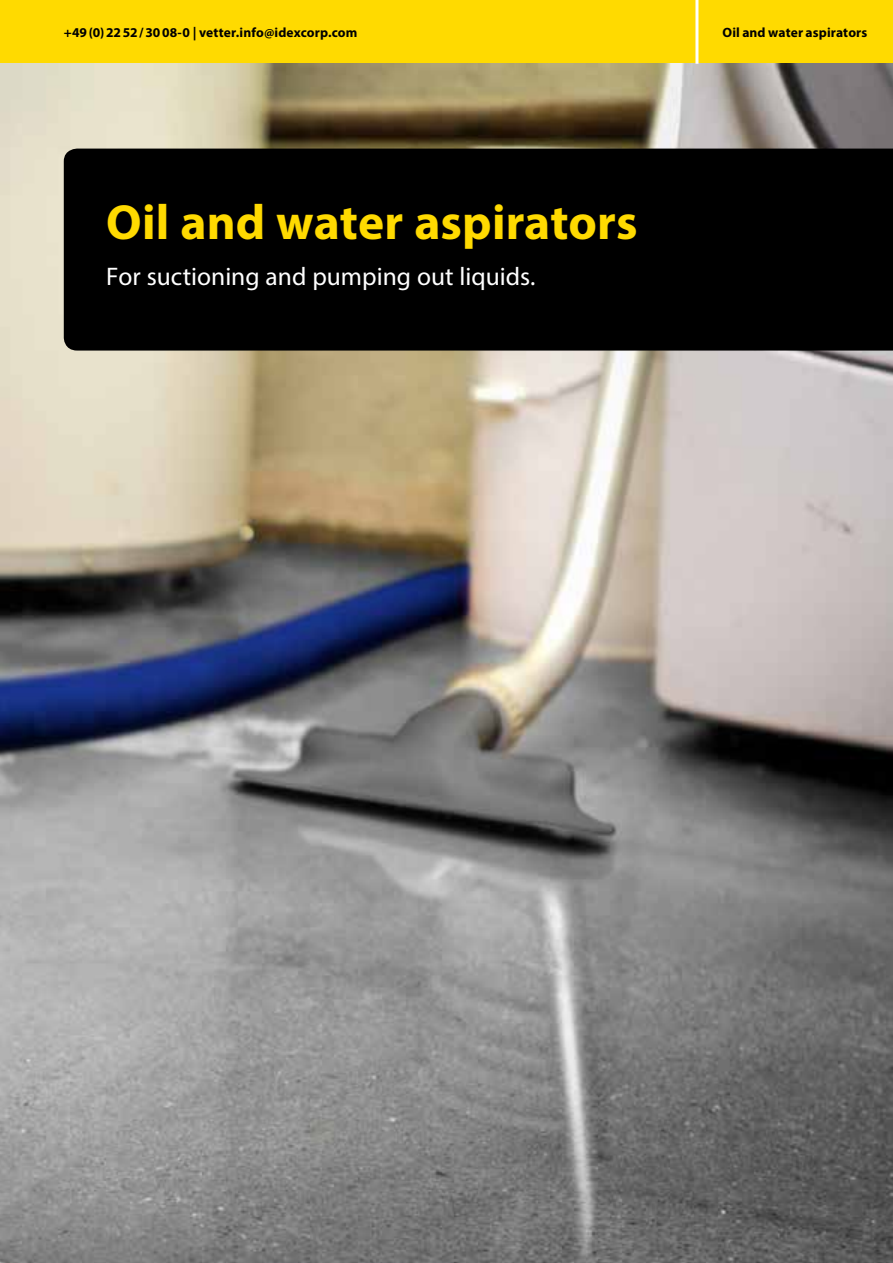
<style>
.page{position:relative;width:893px;height:1263px;background:#fff}
.page>*{position:absolute;margin:0;border:0;box-sizing:border-box;transform-origin:0 0}
.t1{font:700 49.5px "Myriad Pro";color:#ffda00}
.t2{font:25.5px "Myriad Pro";color:#fff}
.t3{font:700 13.5px "Myriad Pro";letter-spacing:.01em;color:#000}
</style>
<div class="page">
<div style="left:0;top:0;width:893px;height:64px;background:#ffda00"></div>
<img style="left:0;top:64px;width:893px;height:1199px">
<hr style="left:695px;top:0;width:3px;height:64px;background:#fff">
<div style="left:64px;top:149px;width:829px;height:202px;background:#000"></div>
<p class="t3" style="left:64px;top:24px;width:295px">+49(0)2252/3008-0 | vetter.info@idexcorp.com</p>
<p class="t3" style="left:722px;top:24px;width:146px">Oil and water aspirators</p>
<h1 class="t1" style="left:106px;top:190px;width:533px">Oil and water aspirators</h1>
<h2 class="t2" style="left:106px;top:261px;width:431px">For suctioning and pumping out liquids.</h2>
</div>
